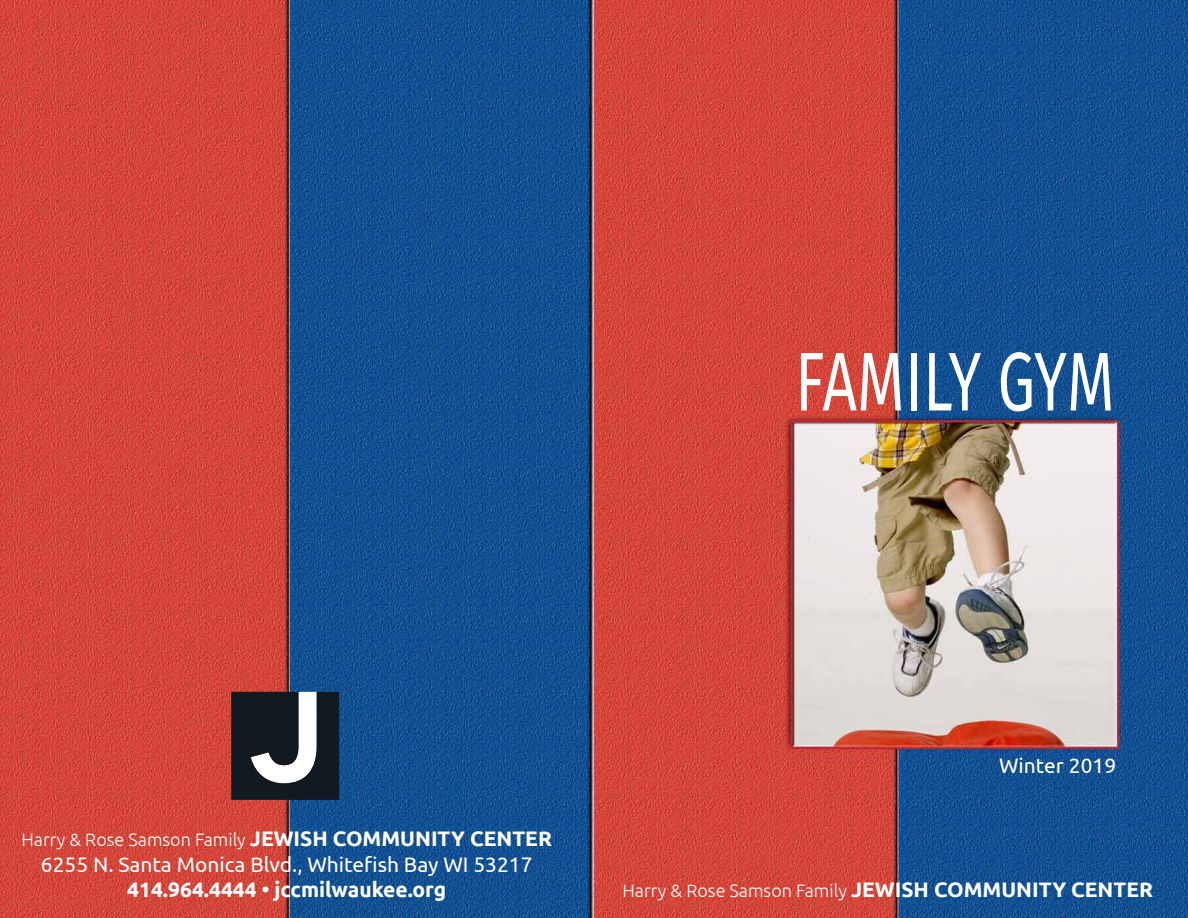
<style>
.page{position:relative;width:1188px;height:918px;background:#fff}
.page>*{position:absolute;margin:0;border:0;box-sizing:border-box;transform-origin:0 0}
.t1{font:83.25px "Fira Sans OT";color:#fff;scale:.72 1}
.t2{font:21px "Ubuntu";color:#fff}
.t3{font:700 21px "Ubuntu";color:#fff}
.t4{font:300 18px "Ubuntu";color:#fff}
.s1{font-weight:700;font-size:21px}
</style>
<div class="page">
<img style="left:0;top:0;width:1188px;height:918px">
<svg style="left:231px;top:692px;width:108px;height:108px"></svg>
<h1 class="t1" style="left:795px;top:323px;width:445px">FAMILY GYM</h1>
<p class="t4" style="left:21px;top:829px;width:532px">Harry &amp; Rose Samson Family <span class="s1">JEWISH COMMUNITY CENTER</span></p>
<p class="t2" style="left:41px;top:851px;width:493px">6255 N. Santa Monica Blvd., Whitefish Bay WI 53217</p>
<p class="t3" style="left:127px;top:877px;width:321px">414.964.4444 • jccmilwaukee.org</p>
<p class="t2" style="left:999px;top:753px;width:119px">Winter 2019</p>
<p class="t4" style="left:623px;top:879px;width:532px">Harry &amp; Rose Samson Family <span class="s1">JEWISH COMMUNITY CENTER</span></p>
</div>
